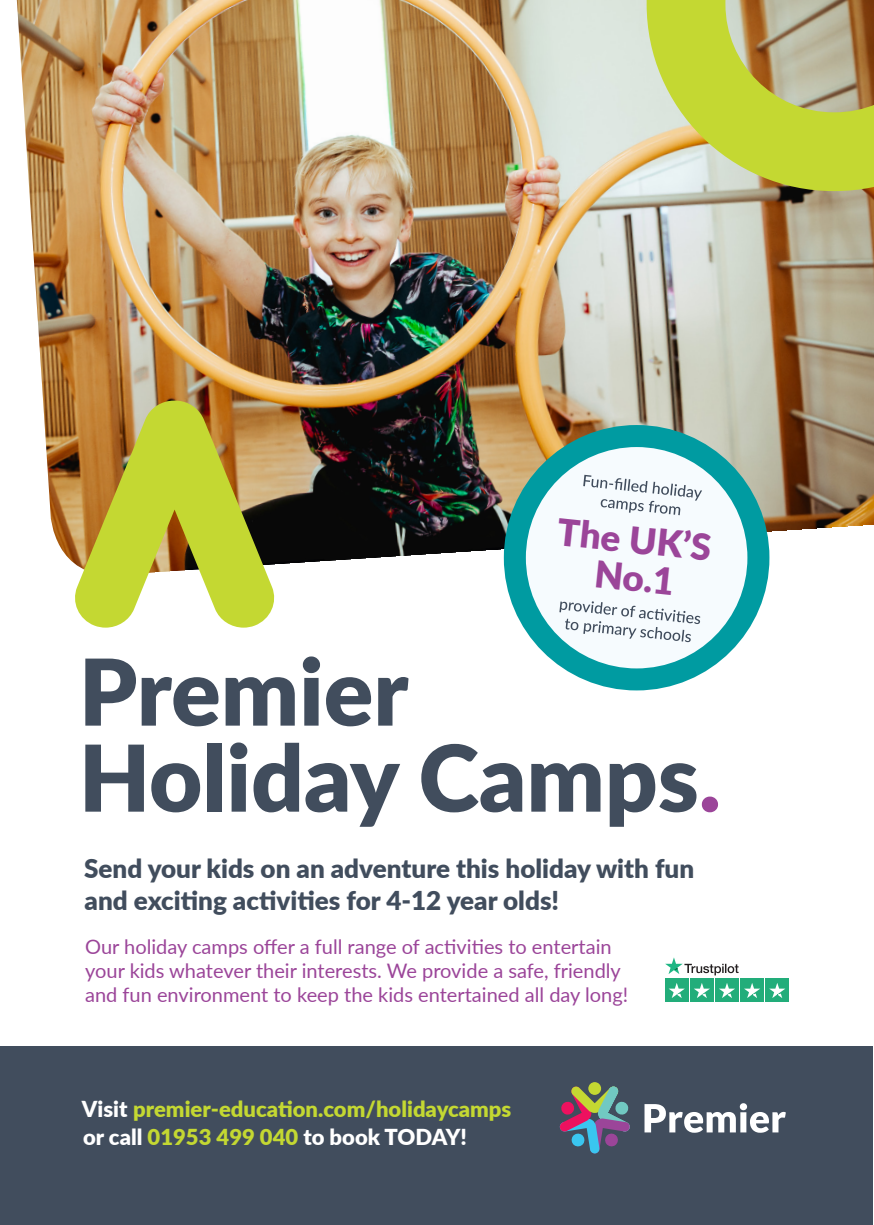
<style>
.page{position:relative;width:874px;height:1225px;background:#fff}
.page>*{position:absolute;margin:0;border:0;box-sizing:border-box;transform-origin:0 0}
.Heading_-_White{font:900 92px/86px "Lato";color:#414d5d}
.t1{font:900 36.8px/38px "Lato";color:#9b4599;text-align:center}
.Supporting_Copy_Whit{font:900 26px/32px "Lato";color:#414d5d}
.t2{font:900 22px/28px "Lato";color:#c4d832}
.Body_Copy_-_Grey{font:20px/24px "Lato";color:#9b4599}
.s1{color:#9b4599}
.s2{color:#fff}
</style>
<div class="page">
<img style="left:17px;top:0;width:856px;height:579px">
<div style="left:0;top:1045px;width:871px;height:179px;background:#414d5d"></div>
<svg style="left:71px;top:400px;width:207px;height:227px;background:#beb64c"></svg>
<div style="left:588px;top:1082px;width:12px;height:13px;background:#c4d832;border-radius:50%"></div>
<svg style="left:644px;top:1103px;width:141px;height:29px"></svg>
<svg style="left:559px;top:1086px;width:71px;height:67px"></svg>
<svg style="left:514px;top:436px;width:244px;height:243px;fill:#f6fbfe"></svg>
<div style="left:503px;top:425px;width:266px;height:265px;border:22px solid #009ba1;border-radius:50%"></div>
<svg style="left:583px;top:475px;width:118px;height:40px"></svg>
<svg style="left:559px;top:601px;width:141px;height:41px"></svg>
<svg style="left:646px;top:0;width:227px;height:191px;background:#c1c463"></svg>
<div style="left:664px;top:979px;width:24px;height:23px;background:#22ad7a"></div>
<div style="left:690px;top:979px;width:23px;height:23px;background:#22ad7a"></div>
<div style="left:715px;top:979px;width:23px;height:23px;background:#22ad7a"></div>
<div style="left:740px;top:979px;width:23px;height:23px;background:#22ad7a"></div>
<div style="left:765px;top:979px;width:23px;height:23px;background:#22ad7a"></div>
<svg style="left:669px;top:983px;width:15px;height:15px"></svg>
<svg style="left:694px;top:983px;width:15px;height:15px"></svg>
<svg style="left:719px;top:983px;width:15px;height:15px"></svg>
<svg style="left:744px;top:983px;width:15px;height:15px"></svg>
<svg style="left:769px;top:983px;width:16px;height:15px"></svg>
<svg style="left:665px;top:957px;width:73px;height:18px"></svg>
<h2 class="t1" style="left:559px;top:511px;width:156px;rotate:6deg">The UK’S<br>No.1</h2>
<p class="Heading_-_White" style="left:79px;top:645px;width:643px">Premier<br>Holiday Camps<span class="s1">.</span></p>
<p class="Supporting_Copy_Whit" style="left:84px;top:851px;width:611px">Send your kids on an adventure this holiday with fun and exciting activities for 4-12 year olds!</p>
<p class="Body_Copy_-_Grey" style="left:85px;top:934px;width:544px">Our holiday camps offer a full range of activities to entertain your kids whatever their interests. We provide a safe, friendly and fun environment to keep the kids entertained all day long!</p>
<p class="t2" style="left:82px;top:1094px;width:431px"><span class="s2">Visit</span> premier-education.com/holidaycamps <span class="s2">or call</span> 01953 499 040 <span class="s2">to book TODAY!</span></p>
</div>
